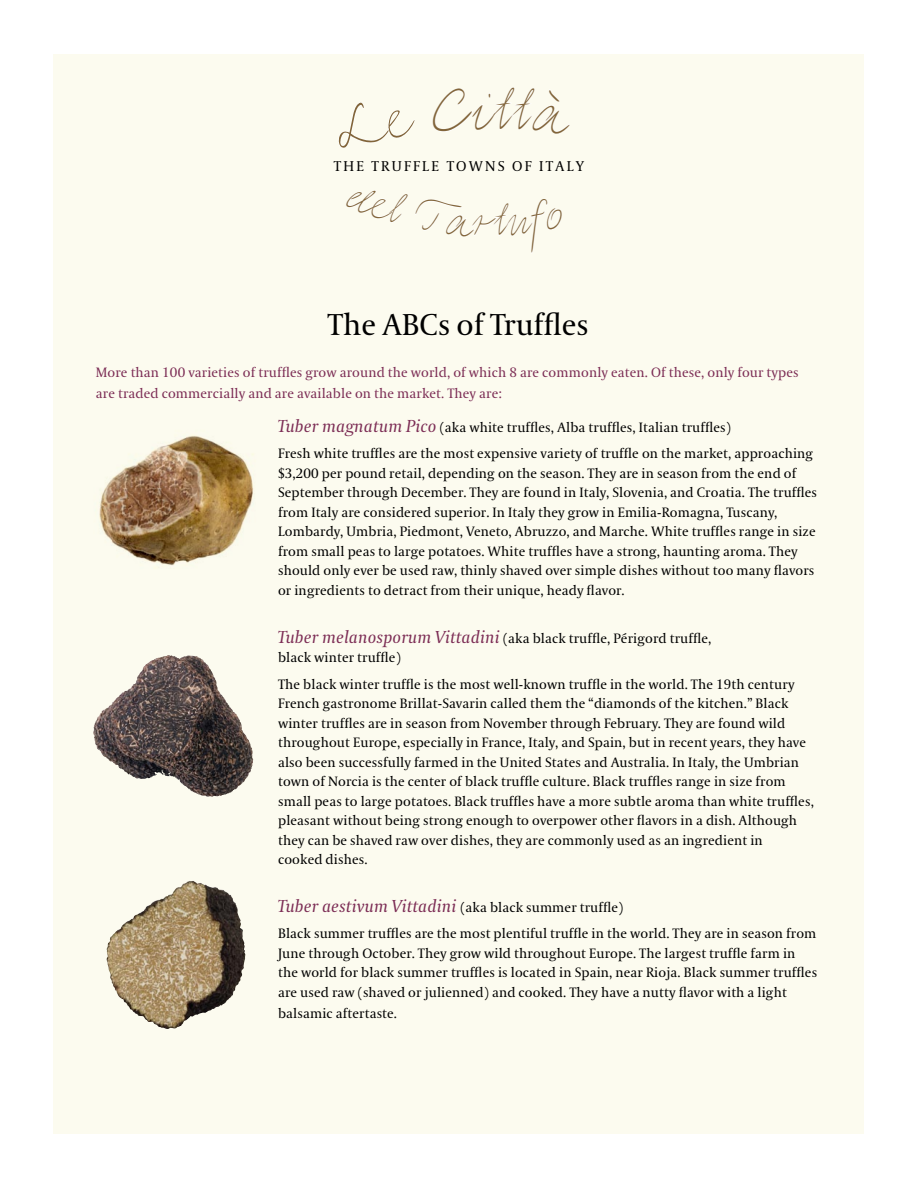
<style>
.page{position:relative;width:918px;height:1188px;background:#fff}
.page>*{position:absolute;margin:0;border:0;box-sizing:border-box;transform-origin:0 0}
.t1{font:51.9px "Elisa LT";color:#82653a;scale:.85 1}
.t2{font:30px "Coranto";color:#000}
.t3{font:14.1px "Coranto";letter-spacing:.16em;color:#000}
.t4{font:13.5px/19.5px "Coranto";letter-spacing:.01em;color:#000}
.t5{font:13.5px/21px "Coranto";letter-spacing:.01em;color:#7c2d55}
.s1{font-style:italic;font-size:17.25px;color:#7c2d55}
</style>
<div class="page">
<div style="left:54px;top:54px;width:810px;height:1080px;background:#fcfbef"></div>
<img style="left:99px;top:435px;width:154px;height:131px">
<img style="left:170px;top:655px;width:84px;height:142px">
<img style="left:106px;top:881px;width:139px;height:148px">
<svg style="left:339px;top:102px;width:76px;height:46px"></svg>
<svg style="left:433px;top:87px;width:137px;height:47px"></svg>
<svg style="left:346px;top:190px;width:216px;height:63px"></svg>
<h1 class="t1" style="left:494px;top:81px;width:26px">t</h1>
<p class="t3" style="left:334px;top:158px;width:21px">The</p>
<p class="t3" style="left:372px;top:158px;width:21px">Truff</p>
<p class="t3" style="left:422px;top:158px;width:47px">le Towns</p>
<p class="t3" style="left:512px;top:158px;width:72px">of Italy</p>
<h2 class="t2" style="left:327px;top:307px;width:263px">The ABCs of Truffles</h2>
<p class="t5" style="left:96px;top:362px;width:704px">More than 100 varieties of truffles grow around the world, of which 8 are commonly eaten. Of these, only four types are traded commercially and are available on the market. They are:</p>
<p class="t4" style="left:278px;top:415px;width:537px;line-height:26.2px"><span class="s1">Tuber magnatum Pico</span> (aka white truffles, Alba truffles, Italian truffles)<br>Fresh white truffles are the most expensive variety of truffle on the market, approaching</p>
<p class="t4" style="left:278px;top:464px;width:541px">$3,200 per pound retail, depending on the season. They are in season from the end of September through December. They are found in Italy, Slovenia, and Croatia. The truffles from Italy are considered superior. In Italy they grow in Emilia-Romagna, Tuscany, Lombardy, Umbria, Piedmont, Veneto, Abruzzo, and Marche. White truffles range in size from small peas to large potatoes. White truffles have a strong, haunting aroma. They should only ever be used raw, thinly shaved over simple dishes without too many flavors or ingredients to detract from their unique, heady flavor.</p>
<p class="t4" style="left:278px;top:629px;width:435px"><span class="s1">Tuber melanosporum Vittadini</span> (aka black truffle, Périgord truffle, black winter truffle)</p>
<p class="t4" style="left:278px;top:675px;width:537px">The black winter truffle is the most well-known truffle in the world. The 19th century French gastronome Brillat-Savarin called them the “diamonds of the kitchen.” Black winter truffles are in season from November through February. They are found wild throughout Europe, especially in France, Italy, and Spain, but in recent years, they have also been successfully farmed in the United States and Australia. In Italy, the Umbrian town of Norcia is the center of black truffle culture. Black truffles range in size from small peas to large potatoes. Black truffles have a more subtle aroma than white truffles, pleasant without being strong enough to overpower other flavors in a dish. Although they can be shaved raw over dishes, they are commonly used as an ingredient in<br>cooked dishes.</p>
<p class="t4" style="left:278px;top:895px;width:540px;line-height:26.2px"><span class="s1">Tuber aestivum Vittadini</span> (aka black summer truffle)<br>Black summer truffles are the most plentiful truffle in the world. They are in season from</p>
<p class="t4" style="left:278px;top:944px;width:541px">June through October. They grow wild throughout Europe. The largest truffle farm in the world for black summer truffles is located in Spain, near Rioja. Black summer truffles are used raw (shaved or julienned) and cooked. They have a nutty flavor with a light</p>
<p class="t4" style="left:278px;top:1004px;width:120px">balsamic aftertaste.</p>
</div>
